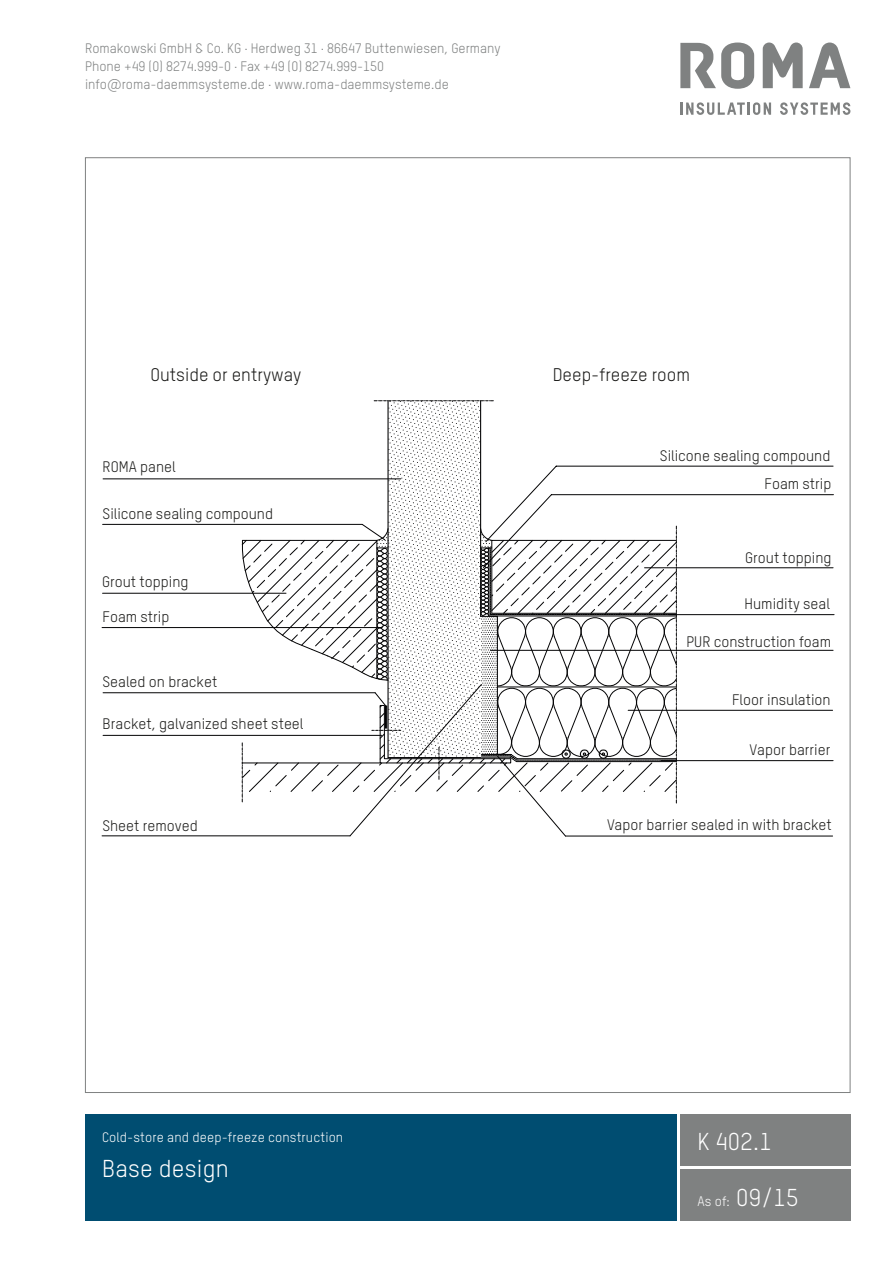
<style>
.page{position:relative;width:893px;height:1263px;background:#fff}
.page>*{position:absolute;margin:0;border:0;box-sizing:border-box;transform-origin:0 0}
.t1{font:24px "TSTARPRO";letter-spacing:.01em;color:#fff}
.t2{font:18px "TSTARPRO";color:#1a1a18}
.t3{font:15px/28.8px "TSTARPRO";color:#1a1a18;text-align:right}
.t4{font:13.5px/18px "TSTARPRO";color:#7f8181}
.t5{font:13.5px "TSTARPRO";letter-spacing:.01em;color:#fff}
.s1{font-size:24px}
</style>
<div class="page">
<svg style="left:763px;top:43px;width:40px;height:45px"></svg>
<svg style="left:809px;top:43px;width:41px;height:45px"></svg>
<svg style="left:680px;top:43px;width:74px;height:46px"></svg>
<svg style="left:680px;top:102px;width:91px;height:13px"></svg>
<svg style="left:780px;top:102px;width:70px;height:13px"></svg>
<div style="left:85px;top:1114px;width:591px;height:106px;background:#004d71"></div>
<div style="left:680px;top:1114px;width:170px;height:51px;background:#7f8181"></div>
<div style="left:680px;top:1169px;width:170px;height:51px;background:#7f8181"></div>
<svg style="left:677px;top:465px;width:157px;height:371px"></svg>
<svg style="left:102px;top:400px;width:575px;height:437px"></svg>
<p class="t4" style="left:85px;top:39px;width:417px">Romakowski GmbH &amp; Co. KG · Herdweg 31 · 86647 Buttenwiesen, Germany<br>Phone +49 (0) 8274.999-0 · Fax +49 (0) 8274.999-150 info@roma-daemmsysteme.de · www.roma-daemmsysteme.de</p>
<p class="t2" style="left:150px;top:363px;width:152px">Outside or entryway</p>
<p class="t2" style="left:553px;top:363px;width:139px">Deep-freeze room</p>
<p class="t3" style="left:103px;top:452px;width:75px">ROMA panel</p>
<p class="t3" style="left:103px;top:498px;width:172px">Silicone sealing compound</p>
<p class="t3" style="left:102px;top:567px;width:88px">Grout topping</p>
<p class="t3" style="left:103px;top:601px;width:68px">Foam strip</p>
<p class="t3" style="left:102px;top:667px;width:116px">Sealed on bracket</p>
<p class="t3" style="left:103px;top:709px;width:202px">Bracket, galvanized sheet steel</p>
<p class="t3" style="left:102px;top:811px;width:97px">Sheet removed</p>
<p class="t5" style="left:102px;top:1128px;width:243px">Cold-store and deep-freeze construction</p>
<h1 class="t1" style="left:102px;top:1152px;width:128px">Base design</h1>
<p class="t3" style="left:660px;top:440px;width:173px">Silicone sealing compound<br>Foam strip</p>
<p class="t3" style="left:745px;top:542px;width:88px">Grout topping</p>
<p class="t3" style="left:744px;top:589px;width:87px">Humidity seal</p>
<p class="t3" style="left:686px;top:626px;width:146px">PUR construction foam</p>
<p class="t3" style="left:732px;top:685px;width:100px">Floor insulation</p>
<p class="t3" style="left:750px;top:735px;width:82px">Vapor barrier</p>
<p class="t3" style="left:607px;top:809px;width:226px">Vapor barrier sealed in with bracket</p>
<h1 class="t1" style="left:697px;top:1125px;width:76px">K 402.1</h1>
<p class="t5" style="left:697px;top:1192px;width:103px">As of: <span class="s1">09/15</span></p>
</div>
